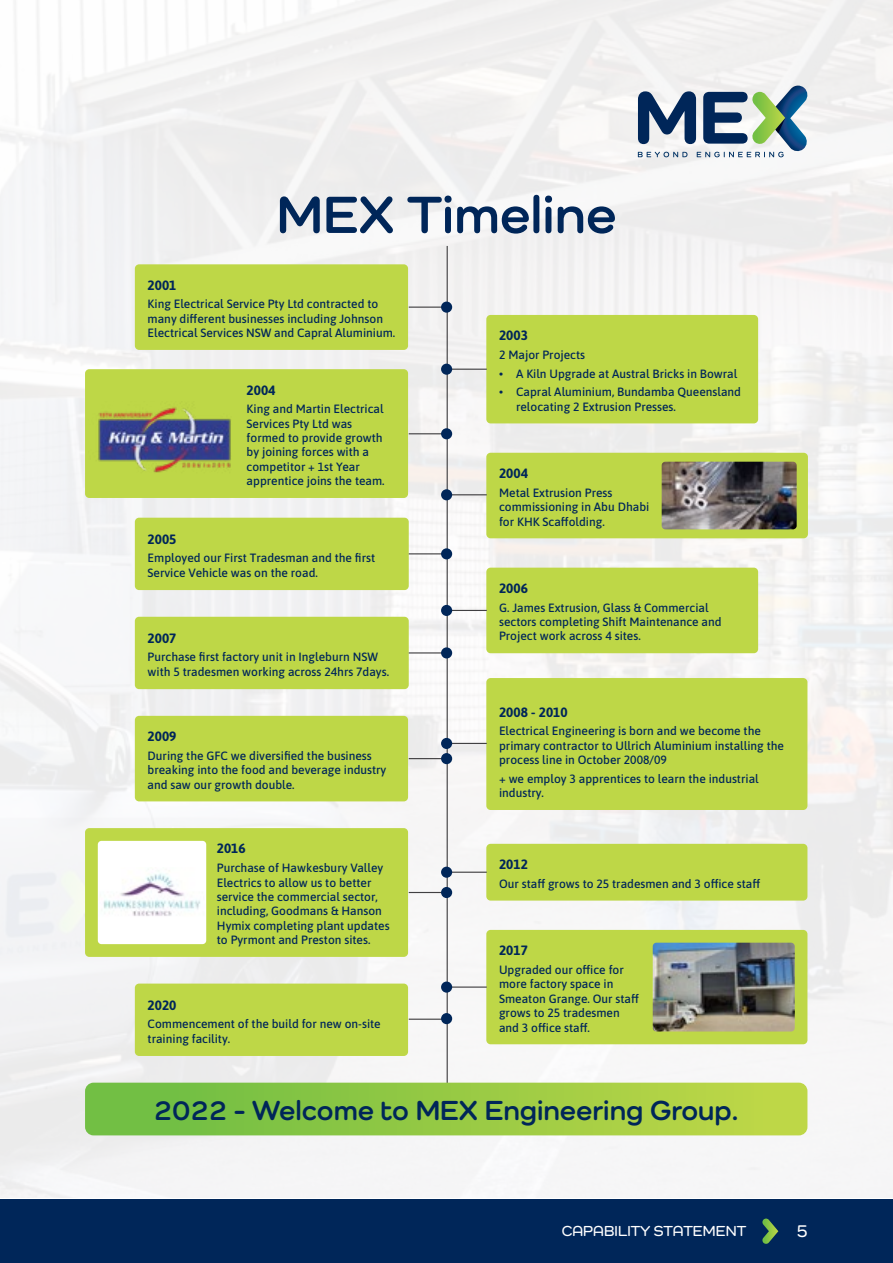
<style>
.page{position:relative;width:893px;height:1263px;background:#fff}
.page>*{position:absolute;margin:0;border:0;box-sizing:border-box;transform-origin:0 0}
.t1{font:700 54px "Como";color:#002659}
.t2{font:700 28.5px "Como";color:#002659}
.t3{font:600 18px "Como";color:#fff}
.t4{font:600 15px "Como";letter-spacing:.01em;color:#fff}
.t5{font:700 13.5px "Asap";color:#002659}
.t6{font:500 12px/14.4px "Asap";color:#002659}
</style>
<div class="page">
<img style="left:0;top:1px;width:893px;height:1197px">
<hr style="left:447px;top:246px;width:1px;height:855px;background:#414042">
<svg style="left:85px;top:1083px;width:722px;height:52px;background:#96c945"></svg>
<div style="left:135px;top:264px;width:273px;height:86px;background:#bed747;border-radius:4px"></div>
<hr style="left:409px;top:307px;width:39px;height:1px;background:#414042">
<div style="left:441px;top:302px;width:11px;height:11px;background:#002659;border-radius:50%"></div>
<div style="left:486px;top:315px;width:272px;height:108px;background:#bed747;border-radius:4px"></div>
<hr style="left:448px;top:369px;width:39px;height:1px;background:#414042">
<div style="left:441px;top:364px;width:11px;height:11px;background:#002659;border-radius:50%"></div>
<div style="left:486px;top:453px;width:322px;height:85px;background:#bed747;border-radius:4px"></div>
<img style="left:662px;top:462px;width:135px;height:67px">
<hr style="left:448px;top:494px;width:39px;height:1px;background:#414042">
<div style="left:441px;top:489px;width:11px;height:11px;background:#002659;border-radius:50%"></div>
<div style="left:135px;top:518px;width:274px;height:72px;background:#bed747;border-radius:4px"></div>
<hr style="left:409px;top:553px;width:39px;height:1px;background:#414042">
<div style="left:441px;top:548px;width:11px;height:11px;background:#002659;border-radius:50%"></div>
<div style="left:486px;top:568px;width:272px;height:85px;background:#bed747;border-radius:4px"></div>
<hr style="left:448px;top:610px;width:39px;height:1px;background:#414042">
<div style="left:441px;top:605px;width:11px;height:11px;background:#002659;border-radius:50%"></div>
<div style="left:135px;top:617px;width:274px;height:72px;background:#bed747;border-radius:4px"></div>
<hr style="left:409px;top:652px;width:39px;height:1px;background:#414042">
<div style="left:441px;top:647px;width:11px;height:11px;background:#002659;border-radius:50%"></div>
<div style="left:486px;top:678px;width:321px;height:132px;background:#bed747;border-radius:4px"></div>
<hr style="left:448px;top:743px;width:39px;height:1px;background:#414042">
<div style="left:441px;top:738px;width:11px;height:11px;background:#002659;border-radius:50%"></div>
<div style="left:135px;top:716px;width:273px;height:85px;background:#bed747;border-radius:4px"></div>
<hr style="left:409px;top:758px;width:39px;height:1px;background:#414042">
<div style="left:441px;top:753px;width:11px;height:11px;background:#002659;border-radius:50%"></div>
<div style="left:486px;top:844px;width:321px;height:56px;background:#bed747;border-radius:4px"></div>
<hr style="left:448px;top:872px;width:39px;height:1px;background:#414042">
<div style="left:441px;top:867px;width:11px;height:11px;background:#002659;border-radius:50%"></div>
<div style="left:135px;top:983px;width:273px;height:73px;background:#bed747;border-radius:4px"></div>
<hr style="left:409px;top:1018px;width:39px;height:2px;background:#414042">
<div style="left:441px;top:1013px;width:11px;height:11px;background:#002659;border-radius:50%"></div>
<div style="left:85px;top:369px;width:323px;height:129px;background:#bed747;border-radius:4px"></div>
<hr style="left:409px;top:433px;width:39px;height:1px;background:#414042">
<div style="left:441px;top:428px;width:11px;height:11px;background:#002659;border-radius:50%"></div>
<img style="left:98px;top:407px;width:133px;height:66px">
<div style="left:85px;top:828px;width:323px;height:129px;background:#bed747;border-radius:4px"></div>
<hr style="left:409px;top:892px;width:39px;height:1px;background:#414042">
<div style="left:441px;top:887px;width:11px;height:11px;background:#002659;border-radius:50%"></div>
<div style="left:98px;top:841px;width:108px;height:103px;background:#fff;border-radius:4px"></div>
<img style="left:103px;top:871px;width:98px;height:45px">
<div style="left:486px;top:930px;width:321px;height:114px;background:#bed747;border-radius:4px"></div>
<hr style="left:448px;top:986px;width:39px;height:2px;background:#414042">
<div style="left:441px;top:981px;width:11px;height:12px;background:#002659;border-radius:50%"></div>
<img style="left:653px;top:943px;width:142px;height:88px">
<div style="left:0;top:1199px;width:893px;height:64px;background:#002659"></div>
<svg style="left:638px;top:86px;width:170px;height:71px"></svg>
<svg style="left:762px;top:1218px;width:16px;height:26px"></svg>
<h1 class="t1" style="left:277px;top:182px;width:341px">MEX Timeline</h1>
<p class="t5" style="left:148px;top:275px;width:30px">2001</p>
<p class="t6" style="left:148px;top:296px;width:249px">King Electrical Service Pty Ltd contracted to many different businesses including Johnson<br>Electrical Services NSW and Capral Aluminium.</p>
<p class="t5" style="left:247px;top:380px;width:30px">2004</p>
<p class="t6" style="left:247px;top:401px;width:140px">King and Martin Electrical<br>Services Pty Ltd was formed to provide growth by joining forces with a competitor + 1st Year apprentice joins the team.</p>
<p class="t5" style="left:148px;top:529px;width:30px">2005</p>
<p class="t6" style="left:148px;top:550px;width:229px">Employed our First Tradesman and the first<br>Service Vehicle was on the road.</p>
<p class="t5" style="left:499px;top:326px;width:30px">2003</p>
<p class="t6" style="left:499px;top:347px;width:88px">2 Major Projects</p>
<p class="t6" style="left:499px;top:366px;width:240px">• A Kiln Upgrade at Austral Bricks in Bowral</p>
<p class="t6" style="left:516px;top:384px;width:226px;text-indent:-17px">• Capral Aluminium, Bundamba Queensland relocating 2 Extrusion Presses.</p>
<p class="t5" style="left:499px;top:464px;width:30px">2004</p>
<p class="t6" style="left:499px;top:485px;width:152px">Metal Extrusion Press commissioning in Abu Dhabi for KHK Scaffolding.</p>
<p class="t5" style="left:499px;top:579px;width:30px">2006</p>
<p class="t6" style="left:499px;top:600px;width:224px">G. James Extrusion, Glass &amp; Commercial sectors completing Shift Maintenance and</p>
<p class="t5" style="left:148px;top:628px;width:30px">2007</p>
<p class="t6" style="left:499px;top:628px;width:143px">Project work across 4 sites.</p>
<p class="t6" style="left:148px;top:649px;width:243px">Purchase first factory unit in Ingleburn NSW with 5 tradesmen working across 24hrs 7days.</p>
<p class="t5" style="left:499px;top:702px;width:70px">2008 - 2010</p>
<p class="t6" style="left:499px;top:723px;width:286px">Electrical Engineering is born and we become the primary contractor to Ullrich Aluminium installing the process line in October 2008/09</p>
<p class="t6" style="left:499px;top:771px;width:261px">+ we employ 3 apprentices to learn the industrial industry.</p>
<p class="t5" style="left:148px;top:727px;width:30px">2009</p>
<p class="t6" style="left:148px;top:748px;width:240px">During the GFC we diversified the business breaking into the food and beverage industry and saw our growth double.</p>
<p class="t5" style="left:217px;top:839px;width:30px">2016</p>
<p class="t6" style="left:217px;top:860px;width:174px">Purchase of Hawkesbury Valley<br>Electrics to allow us to better service the commercial sector, including, Goodmans &amp; Hanson<br>Hymix completing plant updates to Pyrmont and Preston sites.</p>
<p class="t5" style="left:148px;top:995px;width:30px">2020</p>
<p class="t6" style="left:148px;top:1016px;width:235px">Commencement of the build for new on-site training facility.</p>
<p class="t5" style="left:499px;top:855px;width:30px">2012</p>
<p class="t6" style="left:499px;top:876px;width:263px">Our staff grows to 25 tradesmen and 3 office staff</p>
<p class="t5" style="left:499px;top:941px;width:30px">2017</p>
<p class="t6" style="left:499px;top:962px;width:141px">Upgraded our office for more factory space in<br>Smeaton Grange. Our staff grows to 25 tradesmen and 3 office staff.</p>
<h2 class="t2" style="left:154px;top:1093px;width:587px">2022 - Welcome to MEX Engineering Group.</h2>
<p class="t4" style="left:562px;top:1221px;width:186px">CAPABILITY STATEMENT</p>
<h3 class="t3" style="left:796px;top:1220px;width:13px">5</h3>
</div>
